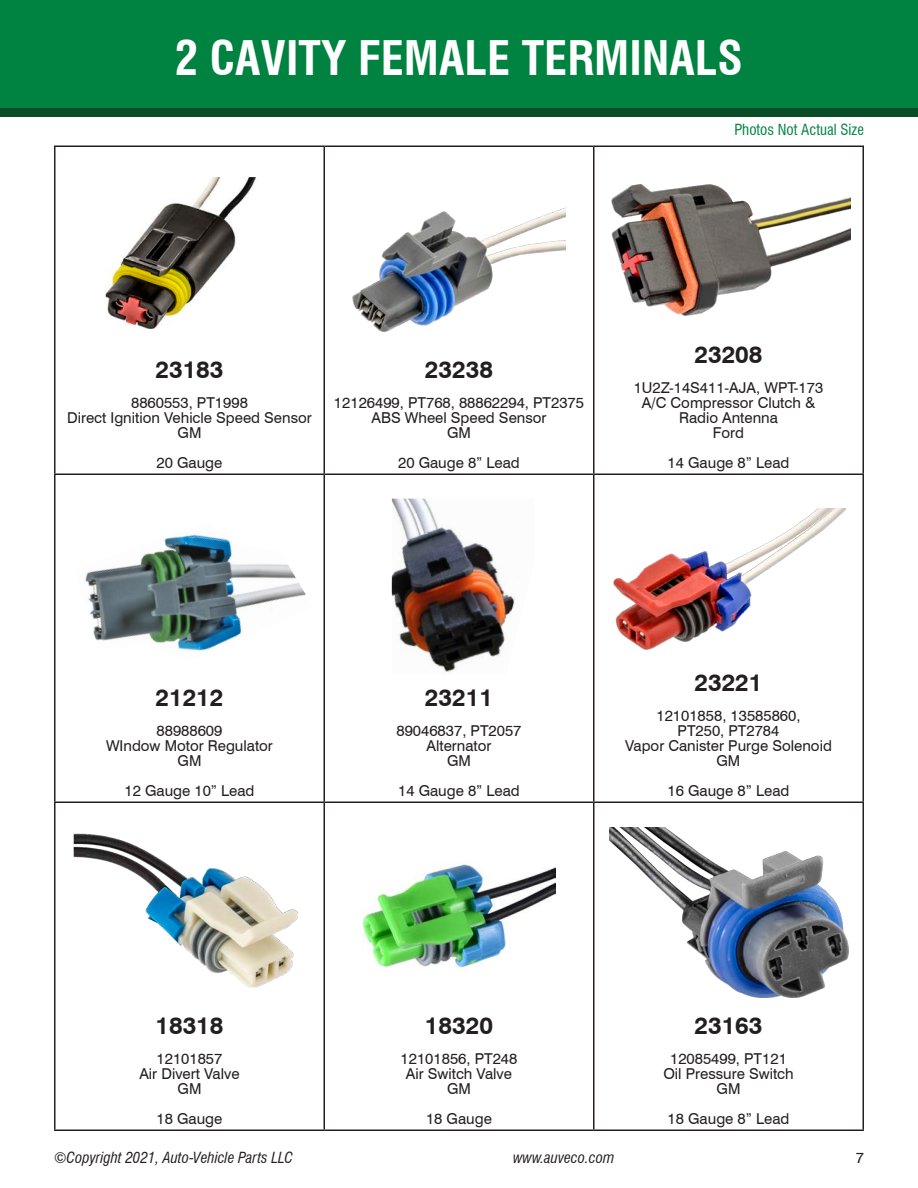
<style>
.page{position:relative;width:918px;height:1188px;background:#fff}
.page>*{position:absolute;margin:0;border:0;box-sizing:border-box;transform-origin:0 0}
.t1{font:700 condensed 46.5px "Swiss 721 BT";color:#fff}
.head_center{font:700 24px "Swiss 721 BT";color:#231f20}
.body_center{font:15px "Swiss 721 BT";color:#231f20}
.t2{font:italic condensed 15px "Swiss 721 BT";color:#231f20}
.t3{font:condensed 15px "Swiss 721 BT";color:#008240}
</style>
<div class="page">
<div style="left:0;top:0;width:918px;height:117px;background:#0a4c25"></div>
<div style="left:0;top:0;width:918px;height:108px;background:#008240"></div>
<hr style="left:54px;top:146px;width:270px;height:1px;background:#231f20">
<hr style="left:54px;top:147px;width:2px;height:327px;background:#231f20">
<hr style="left:324px;top:146px;width:270px;height:1px;background:#231f20">
<hr style="left:324px;top:147px;width:1px;height:327px;background:#231f20">
<hr style="left:594px;top:146px;width:270px;height:1px;background:#231f20">
<hr style="left:593px;top:147px;width:1px;height:327px;background:#231f20">
<hr style="left:862px;top:147px;width:2px;height:327px;background:#231f20">
<hr style="left:54px;top:474px;width:270px;height:1px;background:#231f20">
<hr style="left:54px;top:475px;width:2px;height:326px;background:#231f20">
<hr style="left:324px;top:474px;width:270px;height:1px;background:#231f20">
<hr style="left:324px;top:475px;width:1px;height:326px;background:#231f20">
<hr style="left:594px;top:474px;width:270px;height:1px;background:#231f20">
<hr style="left:593px;top:475px;width:1px;height:326px;background:#231f20">
<hr style="left:862px;top:475px;width:2px;height:326px;background:#231f20">
<hr style="left:54px;top:801px;width:270px;height:2px;background:#231f20">
<hr style="left:54px;top:803px;width:2px;height:327px;background:#231f20">
<hr style="left:324px;top:801px;width:270px;height:2px;background:#231f20">
<hr style="left:324px;top:803px;width:1px;height:327px;background:#231f20">
<hr style="left:594px;top:801px;width:270px;height:2px;background:#231f20">
<hr style="left:593px;top:803px;width:1px;height:327px;background:#231f20">
<hr style="left:862px;top:803px;width:2px;height:327px;background:#231f20">
<hr style="left:54px;top:1130px;width:270px;height:1px;background:#231f20">
<hr style="left:324px;top:1130px;width:270px;height:1px;background:#231f20">
<hr style="left:594px;top:1130px;width:270px;height:1px;background:#231f20">
<img style="left:106px;top:177px;width:151px;height:152px">
<img style="left:353px;top:208px;width:212px;height:124px">
<img style="left:611px;top:184px;width:239px;height:131px">
<img style="left:85px;top:534px;width:221px;height:117px">
<img style="left:392px;top:499px;width:123px;height:173px">
<img style="left:614px;top:509px;width:232px;height:140px">
<img style="left:74px;top:833px;width:224px;height:155px">
<img style="left:362px;top:864px;width:194px;height:106px">
<img style="left:609px;top:827px;width:240px;height:171px">
<p class="t1" style="left:175px;top:30px;width:570px">2 CAVITY FEMALE TERMINALS</p>
<h1 class="t1" style="left:175px;top:30px;width:25px">1</h1>
<p class="t3" style="left:734px;top:121px;width:131px">Photos Not Actual Size</p>
<p class="head_center" style="left:155px;top:355px;width:70px">23183</p>
<p class="body_center" style="left:131px;top:394px;width:118px">8860553, PT1998</p>
<p class="body_center" style="left:67px;top:409px;width:246px">Direct Ignition Vehicle Speed Sensor</p>
<p class="body_center" style="left:178px;top:424px;width:25px">GM</p>
<p class="body_center" style="left:157px;top:454px;width:67px">20 Gauge</p>
<p class="head_center" style="left:425px;top:355px;width:70px">23238</p>
<p class="body_center" style="left:334px;top:394px;width:252px">12126499, PT768, 88862294, PT2375</p>
<p class="body_center" style="left:371px;top:409px;width:177px">ABS Wheel Speed Sensor</p>
<p class="body_center" style="left:447px;top:424px;width:25px">GM</p>
<p class="body_center" style="left:398px;top:454px;width:123px">20 Gauge 8” Lead</p>
<p class="head_center" style="left:694px;top:340px;width:70px">23208</p>
<p class="body_center" style="left:634px;top:379px;width:191px">1U2Z-14S411-AJA, WPT-173</p>
<p class="body_center" style="left:642px;top:394px;width:175px">A/C Compressor Clutch &amp;</p>
<p class="body_center" style="left:679px;top:409px;width:100px">Radio Antenna</p>
<p class="body_center" style="left:713px;top:424px;width:33px">Ford</p>
<p class="body_center" style="left:668px;top:454px;width:123px">14 Gauge 8” Lead</p>
<p class="head_center" style="left:155px;top:683px;width:70px">21212</p>
<p class="body_center" style="left:157px;top:722px;width:67px">88988609</p>
<p class="body_center" style="left:106px;top:737px;width:168px">WIndow Motor Regulator</p>
<p class="body_center" style="left:178px;top:752px;width:25px">GM</p>
<p class="body_center" style="left:125px;top:782px;width:132px">12 Gauge 10” Lead</p>
<p class="head_center" style="left:425px;top:683px;width:70px">23211</p>
<p class="body_center" style="left:396px;top:722px;width:127px">89046837, PT2057</p>
<p class="body_center" style="left:427px;top:737px;width:66px">Alternator</p>
<p class="body_center" style="left:447px;top:752px;width:25px">GM</p>
<p class="body_center" style="left:398px;top:782px;width:123px">14 Gauge 8” Lead</p>
<p class="head_center" style="left:694px;top:668px;width:70px">23221</p>
<p class="body_center" style="left:656px;top:707px;width:146px">12101858, 13585860,</p>
<p class="body_center" style="left:678px;top:722px;width:103px">PT250, PT2784</p>
<p class="body_center" style="left:625px;top:737px;width:208px">Vapor Canister Purge Solenoid</p>
<p class="body_center" style="left:717px;top:752px;width:25px">GM</p>
<p class="body_center" style="left:668px;top:782px;width:123px">16 Gauge 8” Lead</p>
<p class="head_center" style="left:155px;top:1011px;width:70px">18318</p>
<p class="body_center" style="left:157px;top:1050px;width:67px">12101857</p>
<p class="body_center" style="left:139px;top:1065px;width:102px">Air Divert Valve</p>
<p class="body_center" style="left:178px;top:1080px;width:25px">GM</p>
<p class="body_center" style="left:157px;top:1110px;width:67px">18 Gauge</p>
<p class="head_center" style="left:425px;top:1011px;width:70px">18320</p>
<p class="body_center" style="left:401px;top:1050px;width:118px">12101856, PT248</p>
<p class="body_center" style="left:406px;top:1065px;width:108px">Air Switch Valve</p>
<p class="body_center" style="left:447px;top:1080px;width:25px">GM</p>
<p class="body_center" style="left:426px;top:1110px;width:67px">18 Gauge</p>
<p class="head_center" style="left:694px;top:1011px;width:70px">23163</p>
<p class="body_center" style="left:670px;top:1050px;width:118px">12085499, PT121</p>
<p class="body_center" style="left:663px;top:1065px;width:132px">Oil Pressure Switch</p>
<p class="body_center" style="left:717px;top:1080px;width:25px">GM</p>
<p class="body_center" style="left:668px;top:1110px;width:123px">18 Gauge 8” Lead</p>
<p class="t2" style="left:54px;top:1148px;width:241px">©Copyright 2021, Auto-Vehicle Parts LLC</p>
<p class="t2" style="left:513px;top:1148px;width:103px">www.auveco.com</p>
<p class="body_center" style="left:856px;top:1148px;width:10px">7</p>
</div>
